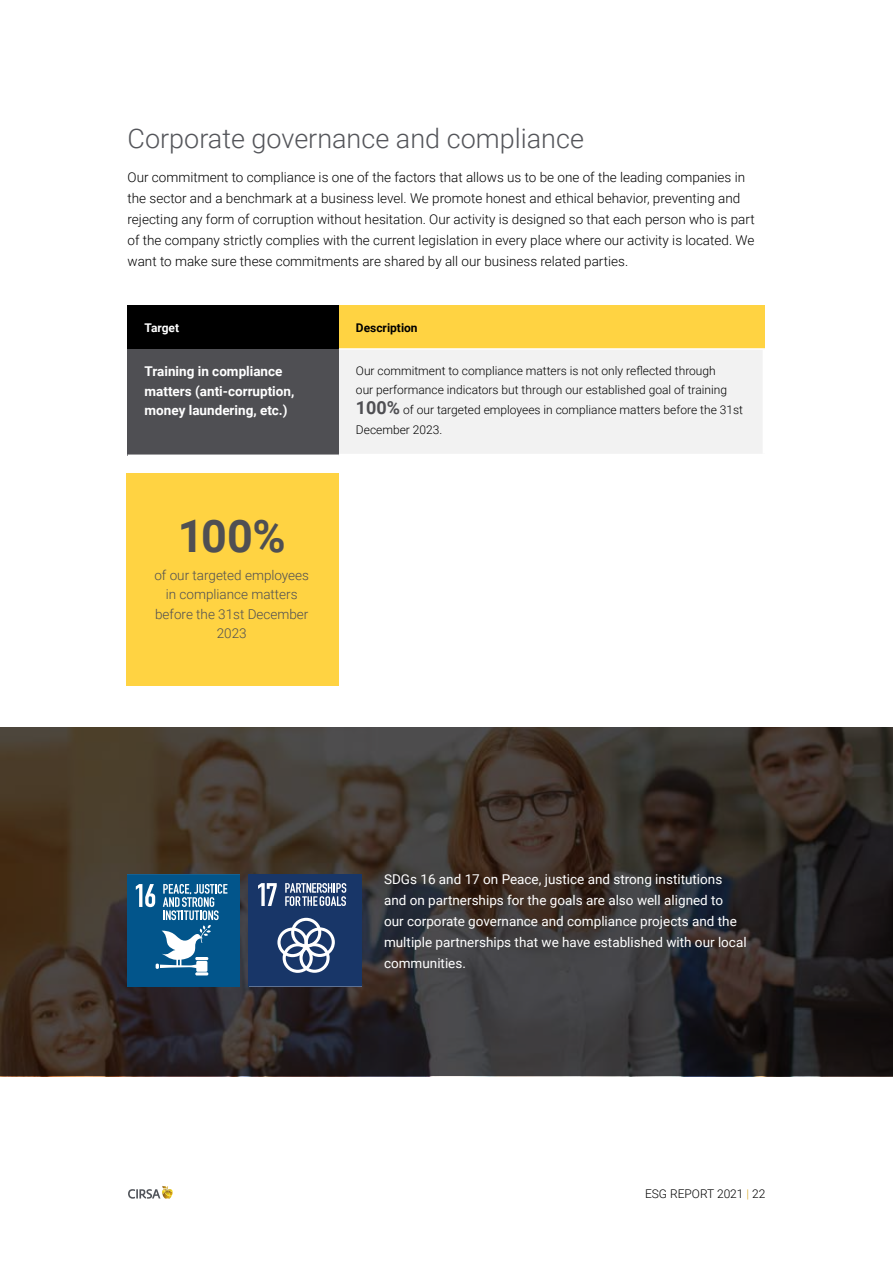
<style>
.page{position:relative;width:893px;height:1263px;background:#fff}
.page>*{position:absolute;margin:0;border:0;box-sizing:border-box;transform-origin:0 0}
.t1{font:700 45px "Roboto";color:#4f4f53}
.t2{font:300 27px "Roboto";color:#54555a}
.t3{font:300 13.5px/21px "Roboto";color:#000}
.t4{font:13.5px/21px "Roboto";color:#fff}
.t5{font:300 13.5px/19.5px "Roboto";color:#4f4f53;text-align:center}
.t6{font:700 13.5px/19.5px "Roboto";color:#fff}
.t7{font:300 12px/19.5px "Roboto";color:#000}
.t8{font:700 12px "Roboto";color:#000}
.t9{font:700 12px "Roboto";color:#fff}
.s1{font-weight:700;font-size:18px;color:#4f4f53}
.s2{color:#dbab28}
</style>
<div class="page">
<svg style="left:128px;top:1186px;width:45px;height:13px"></svg>
<div style="left:128px;top:306px;width:211px;height:43px;background:#000"></div>
<div style="left:339px;top:306px;width:425px;height:43px;background:#ffd342"></div>
<div style="left:128px;top:349px;width:211px;height:106px;background:#4f4f53"></div>
<div style="left:339px;top:349px;width:425px;height:106px;background:#f2f2f2"></div>
<hr style="left:128px;top:454px;width:211px;height:2px;background:#fff">
<hr style="left:339px;top:348px;width:427px;height:2px;background:#fff">
<hr style="left:763px;top:350px;width:3px;height:104px;background:#fff">
<hr style="left:339px;top:454px;width:427px;height:3px;background:#fff">
<img style="left:0;top:727px;width:893px;height:349px">
<svg style="left:249px;top:874px;width:112px;height:113px;background:#2d4876"></svg>
<div style="left:277px;top:927px;width:31px;height:30px;border:3px solid #fff;border-radius:50%"></div>
<div style="left:291px;top:918px;width:30px;height:29px;border:3px solid #fff;border-radius:50%"></div>
<div style="left:299px;top:943px;width:31px;height:30px;border:3px solid #fff;border-radius:50%"></div>
<div style="left:305px;top:927px;width:30px;height:30px;border:3px solid #fff;border-radius:50%"></div>
<div style="left:283px;top:943px;width:30px;height:30px;border:3px solid #fff;border-radius:50%"></div>
<svg style="left:127px;top:874px;width:113px;height:113px;background:#296f9d"></svg>
<div style="left:126px;top:474px;width:213px;height:212px;background:#ffd342"></div>
<h2 class="t2" style="left:128px;top:119px;width:458px">Corporate governance and compliance</h2>
<p class="t3" style="left:128px;top:166px;width:629px">Our commitment to compliance is one of the factors that allows us to be one of the leading companies in the sector and a benchmark at a business level. We promote honest and ethical behavior, preventing and rejecting any form of corruption without hesitation. Our activity is designed so that each person who is part of the company strictly complies with the current legislation in every place where our activity is located. We want to make sure these commitments are shared by all our business related parties.</p>
<p class="t9" style="left:145px;top:319px;width:36px">Target</p>
<p class="t8" style="left:356px;top:319px;width:63px">Description</p>
<p class="t6" style="left:145px;top:361px;width:151px">Training in compliance matters (anti-corruption, money laundering, etc.)</p>
<p class="t7" style="left:356px;top:360px;width:389px">Our commitment to compliance matters is not only reflected through<br>our performance indicators but through our established goal of training <span class="s1">100%</span> of our targeted employees in compliance matters before the 31st December 2023.</p>
<h1 class="t1" style="left:178px;top:504px;width:109px">100%</h1>
<p class="t5" style="left:154px;top:565px;width:156px">of our targeted employees in compliance matters before the 31st December<br>2023</p>
<p class="t4" style="left:384px;top:868px;width:364px">SDGs 16 and 17 on Peace, justice and strong institutions and on partnerships for the goals are also well aligned to<br>our corporate governance and compliance projects and the multiple partnerships that we have established with our local communities.</p>
<p class="t7" style="left:645px;top:1184px;width:122px">ESG REPORT 2021 <span class="s2">|</span> 22</p>
</div>
